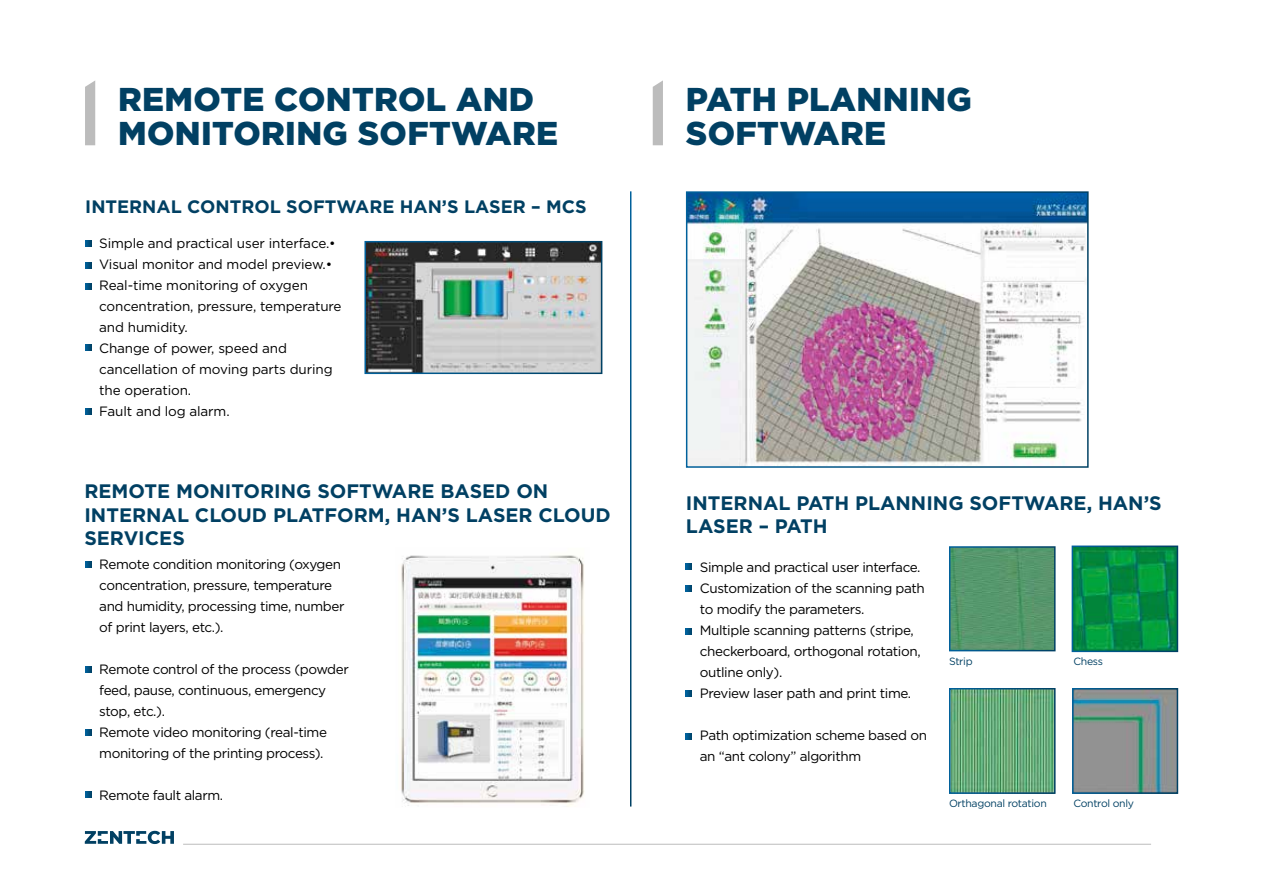
<style>
.page{position:relative;width:1263px;height:893px;background:#fff}
.page>*{position:absolute;margin:0;border:0;box-sizing:border-box;transform-origin:0 0}
.t1{font:900 33px/34.5px "Gotham";letter-spacing:.01em;color:#014063}
.t2{font:700 19.5px/23.4px "Gotham";color:#014063}
.t3{font:700 18px "Gotham";color:#014063}
.t4{font:13.5px/21px "Gotham";letter-spacing:-.03em;color:#000}
.t5{font:13.5px/21px "Gotham";letter-spacing:-.01em;color:#000}
.t6{font:10.5px "Gotham";letter-spacing:-.03em;color:#014063}
</style>
<div class="page">
<svg style="left:85px;top:831px;width:89px;height:13px"></svg>
<hr style="left:183px;top:844px;width:968px;height:1px;background:#bcbcbc">
<img style="left:367px;top:244px;width:232px;height:127px">
<img style="left:401px;top:555px;width:183px;height:252px">
<img style="left:689px;top:194px;width:397px;height:271px">
<div style="left:686px;top:191px;width:403px;height:277px;border:2px solid #fff"></div>
<svg style="left:85px;top:81px;width:10px;height:64px"></svg>
<svg style="left:653px;top:80px;width:10px;height:65px"></svg>
<svg style="left:85px;top:561px;width:6px;height:6px"></svg>
<svg style="left:686px;top:564px;width:6px;height:6px"></svg>
<svg style="left:686px;top:629px;width:6px;height:6px"></svg>
<svg style="left:85px;top:666px;width:6px;height:6px"></svg>
<svg style="left:686px;top:585px;width:6px;height:6px"></svg>
<svg style="left:686px;top:691px;width:6px;height:6px"></svg>
<svg style="left:686px;top:733px;width:6px;height:6px"></svg>
<svg style="left:85px;top:730px;width:6px;height:6px"></svg>
<svg style="left:85px;top:792px;width:6px;height:6px"></svg>
<svg style="left:85px;top:241px;width:6px;height:6px"></svg>
<svg style="left:85px;top:262px;width:6px;height:6px"></svg>
<svg style="left:85px;top:283px;width:6px;height:6px"></svg>
<svg style="left:85px;top:345px;width:6px;height:6px"></svg>
<svg style="left:85px;top:408px;width:6px;height:6px"></svg>
<img style="left:952px;top:549px;width:100px;height:99px">
<img style="left:1074px;top:548px;width:101px;height:101px">
<img style="left:952px;top:691px;width:100px;height:100px">
<img style="left:1075px;top:691px;width:100px;height:100px">
<h1 class="t1" style="left:118px;top:81px;width:441px">REMOTE CONTROL AND<br>MONITORING SOFTWARE</h1>
<h1 class="t1" style="left:686px;top:81px;width:287px">PATH PLANNING<br>SOFTWARE</h1>
<h3 class="t3" style="left:85px;top:194px;width:503px">INTERNAL CONTROL SOFTWARE HAN’S LASER – MCS</h3>
<p class="t5" style="left:99px;top:232px;width:244px">Simple and practical user interface.•<br>Visual monitor and model preview.•<br>Real-time monitoring of oxygen concentration, pressure, temperature and humidity.<br>Change of power, speed and cancellation of moving parts during the operation.<br>Fault and log alarm.</p>
<h2 class="t2" style="left:84px;top:480px;width:528px">REMOTE MONITORING SOFTWARE BASED ON<br>INTERNAL CLOUD PLATFORM, HAN’S LASER CLOUD<br>SERVICES</h2>
<h2 class="t2" style="left:686px;top:491px;width:477px">INTERNAL PATH PLANNING SOFTWARE, HAN’S<br>LASER – PATH</h2>
<p class="t4" style="left:99px;top:554px;width:247px">Remote condition monitoring (oxygen concentration, pressure, temperature and humidity, processing time, number of print layers, etc.).</p>
<p class="t4" style="left:99px;top:659px;width:251px">Remote control of the process (powder feed, pause, continuous, emergency stop, etc.).<br>Remote video monitoring (real-time monitoring of the printing process).</p>
<p class="t4" style="left:99px;top:785px;width:125px">Remote fault alarm.</p>
<p class="t4" style="left:700px;top:557px;width:226px">Simple and practical user interface.<br>Customization of the scanning path to modify the parameters.<br>Multiple scanning patterns (stripe, checkerboard, orthogonal rotation, outline only).<br>Preview laser path and print time.</p>
<p class="t4" style="left:700px;top:725px;width:229px">Path optimization scheme based on an “ant colony” algorithm</p>
<p class="t6" style="left:949px;top:655px;width:25px">Strip</p>
<p class="t6" style="left:949px;top:797px;width:99px">Orthagonal rotation</p>
<p class="t6" style="left:1073px;top:655px;width:31px">Chess</p>
<p class="t6" style="left:1073px;top:797px;width:62px">Control only</p>
</div>
